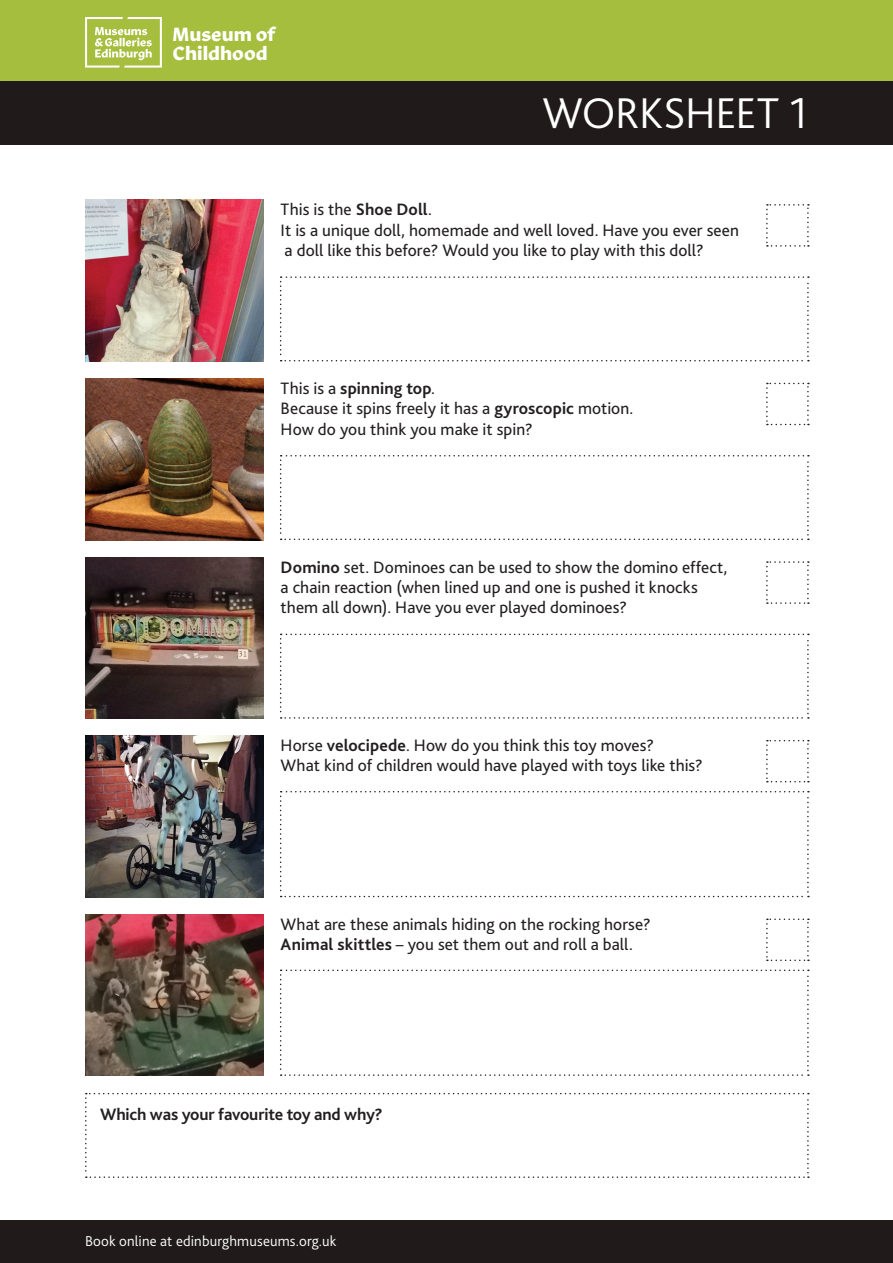
<style>
.page{position:relative;width:893px;height:1263px;background:#fff}
.page>*{position:absolute;margin:0;border:0;box-sizing:border-box;transform-origin:0 0}
.t1{font:300 45px "Bliss 2";letter-spacing:-.005em;color:#fff}
.t2{font:700 19.65px/18.5px "Robinson";color:#fff}
.t3{font:17.25px/20.2px "Bliss 2";color:#231f20}
.t4{font:700 17.25px "Bliss 2";letter-spacing:-.01em;color:#231f20}
.t5{font:300 15px "Bliss 2";letter-spacing:.01em;color:#fff}
.s1{font-weight:700}
</style>
<div class="page">
<div style="left:0;top:1220px;width:893px;height:43px;background:#201a1b"></div>
<div style="left:0;top:0;width:893px;height:81px;background:#a5be3e"></div>
<div style="left:0;top:81px;width:893px;height:64px;background:#201a1b"></div>
<svg style="left:85px;top:17px;width:77px;height:51px"></svg>
<svg style="left:85px;top:1093px;width:724px;height:85px"></svg>
<svg style="left:280px;top:276px;width:529px;height:85px"></svg>
<svg style="left:766px;top:204px;width:43px;height:43px"></svg>
<svg style="left:280px;top:455px;width:529px;height:85px"></svg>
<svg style="left:766px;top:383px;width:43px;height:42px"></svg>
<svg style="left:280px;top:634px;width:529px;height:85px"></svg>
<svg style="left:766px;top:561px;width:43px;height:43px"></svg>
<svg style="left:280px;top:791px;width:529px;height:106px"></svg>
<svg style="left:766px;top:740px;width:43px;height:42px"></svg>
<svg style="left:280px;top:969px;width:529px;height:107px"></svg>
<svg style="left:766px;top:918px;width:43px;height:43px"></svg>
<img style="left:85px;top:200px;width:179px;height:161px">
<img style="left:85px;top:378px;width:179px;height:162px">
<img style="left:85px;top:914px;width:179px;height:162px">
<img style="left:85px;top:557px;width:179px;height:162px">
<img style="left:85px;top:736px;width:179px;height:161px">
<p class="t2" style="left:173px;top:23px;width:104px">Museum of<br>Childhood</p>
<p class="t1" style="left:542px;top:85px;width:267px">WORKSHEET 1</p>
<p class="t3" style="left:281px;top:199px;width:460px">This is the <span class="s1">Shoe Doll</span>.<br>It is a unique doll, homemade and well loved. Have you ever seen a doll like this before? Would you like to play with this doll?</p>
<p class="t3" style="left:281px;top:378px;width:354px">This is a <span class="s1">spinning top</span>.<br>Because it spins freely it has a <span class="s1">gyroscopic</span> motion.<br>How do you think you make it spin?</p>
<p class="t3" style="left:281px;top:556px;width:448px"><span class="s1">Domino</span> set. Dominoes can be used to show the domino effect, a chain reaction (when lined up and one is pushed it knocks them all down). Have you ever played dominoes?</p>
<p class="t3" style="left:281px;top:735px;width:424px">Horse <span class="s1">velocipede</span>. How do you think this toy moves?<br>What kind of children would have played with toys like this?</p>
<p class="t3" style="left:281px;top:913px;width:372px">What are these animals hiding on the rocking horse?<br><span class="s1">Animal skittles</span> – you set them out and roll a ball.</p>
<p class="t4" style="left:100px;top:1104px;width:284px">Which was your favourite toy and why?</p>
<p class="t5" style="left:85px;top:1232px;width:253px">Book online at edinburghmuseums.org.uk</p>
</div>
